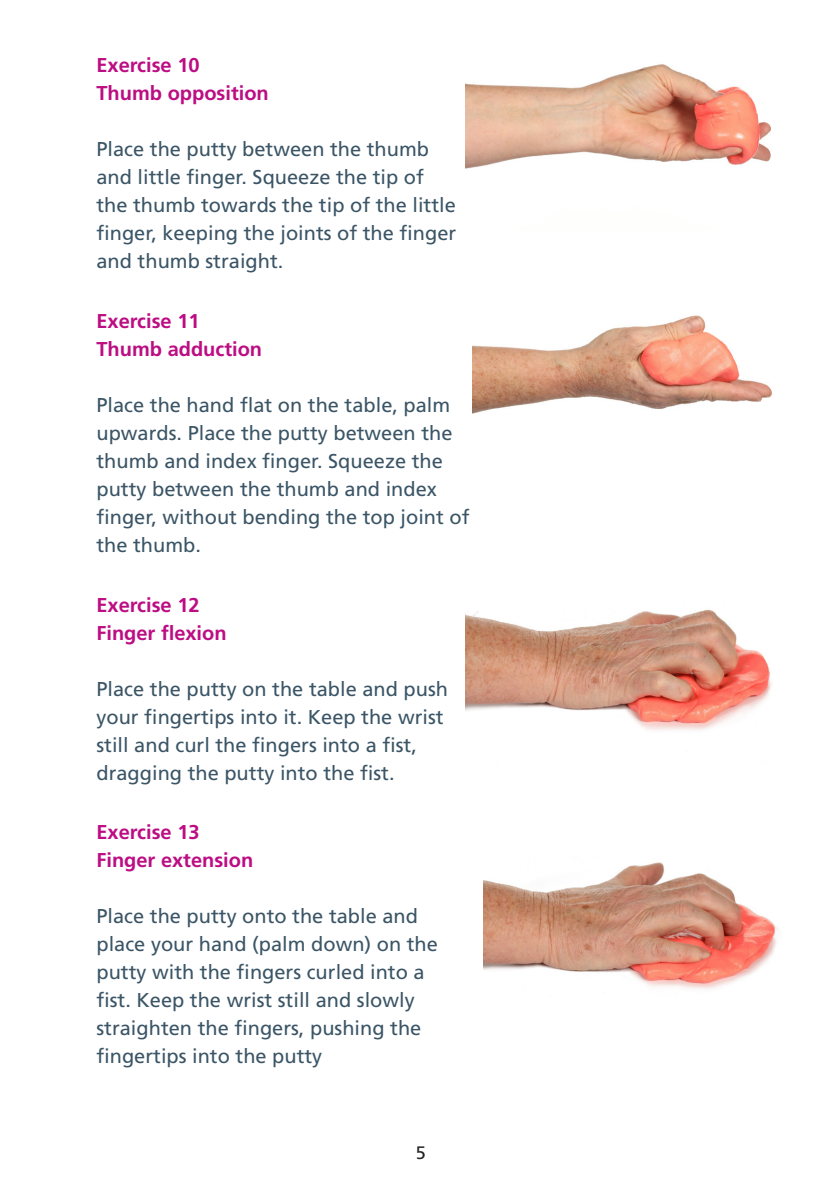
<style>
.page{position:relative;width:840px;height:1191px;background:#fff}
.page>*{position:absolute;margin:0;border:0;box-sizing:border-box;transform-origin:0 0}
.Body{font:20px/28px "Frutiger LT Std";color:#3b5566}
.Body-2{font:700 20px "Frutiger LT Std";color:#bc0d83}
.t1{font:18px "Frutiger LT Std";color:#231f20}
</style>
<div class="page">
<img style="left:465px;top:64px;width:306px;height:105px">
<img style="left:472px;top:315px;width:300px;height:99px">
<img style="left:465px;top:609px;width:307px;height:121px">
<img style="left:483px;top:862px;width:295px;height:127px">
<p class="Body-2" style="left:96px;top:53px;width:105px">Exercise 10</p>
<p class="Body-2" style="left:96px;top:81px;width:174px">Thumb opposition</p>
<p class="Body" style="left:96px;top:135px;width:361px">Place the putty between the thumb and little finger. Squeeze the tip of the thumb towards the tip of the little finger, keeping the joints of the finger and thumb straight.</p>
<p class="Body-2" style="left:96px;top:309px;width:105px">Exercise 11</p>
<p class="Body-2" style="left:96px;top:337px;width:167px">Thumb adduction</p>
<p class="Body" style="left:96px;top:391px;width:374px">Place the hand flat on the table, palm upwards. Place the putty between the thumb and index finger. Squeeze the putty between the thumb and index finger, without bending the top joint of the thumb.</p>
<p class="Body-2" style="left:96px;top:593px;width:105px">Exercise 12</p>
<p class="Body-2" style="left:96px;top:621px;width:132px">Finger flexion</p>
<p class="Body" style="left:96px;top:674px;width:353px">Place the putty on the table and push your fingertips into it. Keep the wrist still and curl the fingers into a fist, dragging the putty into the fist.</p>
<p class="Body-2" style="left:96px;top:820px;width:105px">Exercise 13</p>
<p class="Body-2" style="left:96px;top:848px;width:158px">Finger extension</p>
<p class="Body" style="left:96px;top:902px;width:343px">Place the putty onto the table and place your hand (palm down) on the putty with the fingers curled into a fist. Keep the wrist still and slowly straighten the fingers, pushing the fingertips into the putty</p>
<p class="t1" style="left:415px;top:1142px;width:12px">5</p>
</div>
